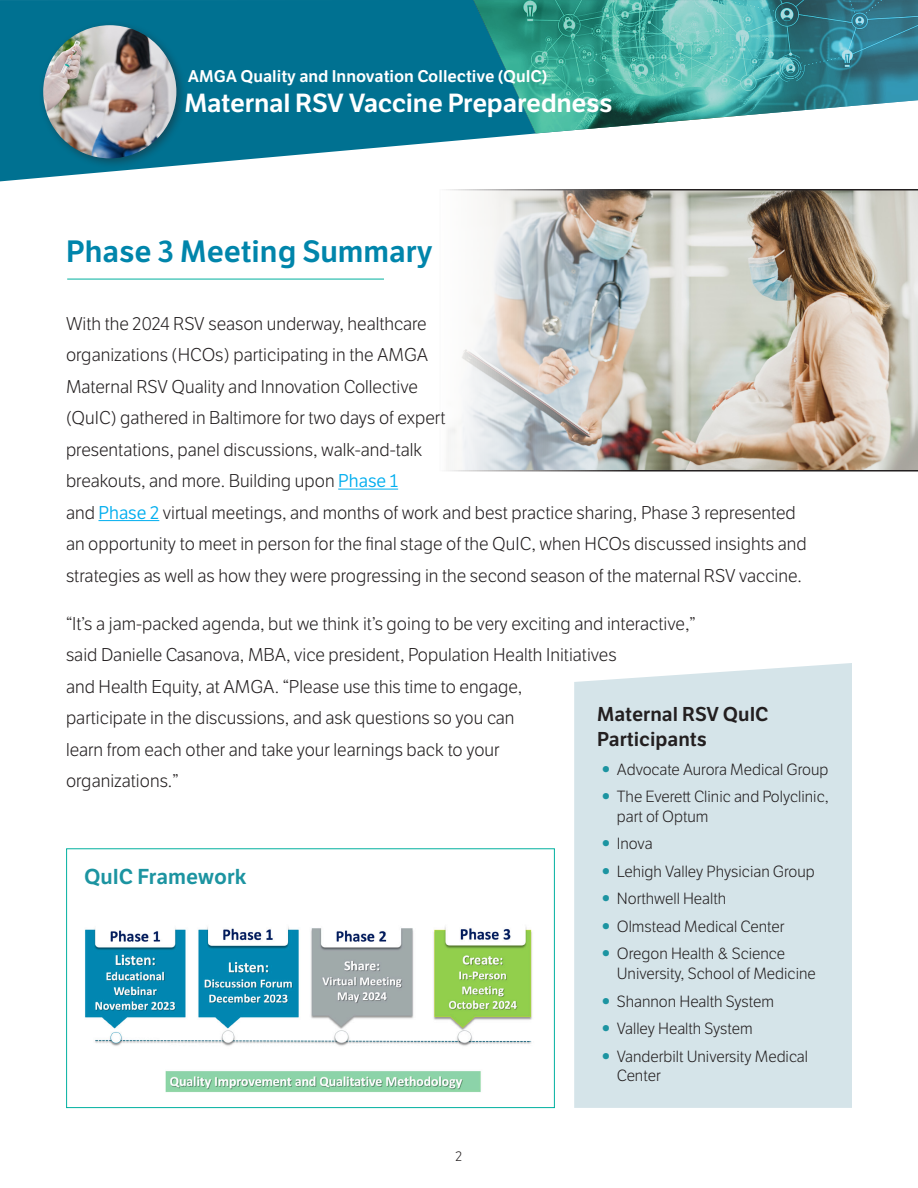
<style>
.page{position:relative;width:918px;height:1188px;background:#fff}
.page>*{position:absolute;margin:0;border:0;box-sizing:border-box;transform-origin:0 0}
.Headers_18pt{font:600 30px "LFT Etica";color:#0085ab}
.t1{font:600 25.5px "LFT Etica";letter-spacing:-.01em;color:#fff}
.t2{font:600 21px "LFT Etica";color:#1c94a1}
.t3{font:600 19.5px/24.3px "LFT Etica";color:#231f20}
.t4{font:300 18px/31.5px "LFT Etica";color:#231f20}
.t5{font:600 16.5px "LFT Etica";color:#fff}
.t6{font:300 15.75px/20px "LFT Etica";color:#231f20}
.t7{font:300 13.5px "LFT Etica";color:#231f20}
.s1{font-weight:400;color:#00aeef}
.s2{font-size:28.5px;color:#1c94a1}
</style>
<div class="page">
<svg style="left:0;top:0;width:536px;height:181px;fill:#007191"></svg>
<div style="left:38px;top:20px;width:150px;height:150px;background:#231f20;opacity:.44"></div>
<img style="left:43px;top:25px;width:133px;height:133px;border-radius:67px">
<svg style="left:473px;top:0;width:445px;height:133px;background:#4fa3a2"></svg>
<hr style="left:338px;top:489px;width:60px;height:1px;background:#00aeef">
<hr style="left:99px;top:520px;width:60px;height:1px;background:#00aeef">
<div style="left:574px;top:663px;width:278px;height:445px;background:#d5e4e9"></div>
<hr style="left:67px;top:279px;width:317px;height:1px;background:#00b09f">
<img style="left:446px;top:189px;width:472px;height:283px">
<img style="left:85px;top:927px;width:447px;height:165px">
<div style="left:66px;top:848px;width:489px;height:260px;border:1px solid #00b09f"></div>
<p class="t5" style="left:188px;top:66px;width:361px">AMGA Quality and Innovation Collective (QuIC)</p>
<h2 class="t1" style="left:184px;top:87px;width:430px">Maternal RSV Vaccine Preparedness</h2>
<p class="Headers_18pt" style="left:66px;top:233px;width:368px">Phase 3 Meeting Summary</p>
<p class="t4" style="left:66px;top:308px;width:742px">With the 2024 RSV season underway, healthcare<br>organizations (HCOs) participating in the AMGA<br>Maternal RSV Quality and Innovation Collective<br>(QuIC) gathered in Baltimore for two days of expert<br>presentations, panel discussions, walk-and-talk<br>breakouts, and more. Building upon <span class="s1">Phase 1<br></span>and <span class="s1">Phase 2</span> virtual meetings, and months of work and best practice sharing, Phase 3 represented an opportunity to meet in person for the final stage of the QuIC, when HCOs discussed insights and strategies as well as how they were progressing in the second season of the maternal RSV vaccine.</p>
<p class="t4" style="left:66px;top:608px;width:631px">“It’s a jam-packed agenda, but we think it’s going to be very exciting and interactive,” said Danielle Casanova, MBA, vice president, Population Health Initiatives<br>and Health Equity, at AMGA. “Please use this time to engage,<br>participate in the discussions, and ask questions so you can<br>learn from each other and take your learnings back to your<br>organizations.”</p>
<p class="t3" style="left:597px;top:703px;width:173px">Maternal RSV QuIC<br>Participants</p>
<p class="t6" style="left:599px;top:760px;width:231px"><span class="s2">•</span> Advocate Aurora Medical Group</p>
<p class="t6" style="left:617px;top:787px;width:213px;text-indent:-18px"><span class="s2">•</span> The Everett Clinic and Polyclinic, part of Optum</p>
<p class="t6" style="left:599px;top:834px;width:55px"><span class="s2">•</span> Inova</p>
<p class="t6" style="left:599px;top:862px;width:218px"><span class="s2">•</span> Lehigh Valley Physician Group</p>
<p class="t6" style="left:599px;top:889px;width:129px"><span class="s2">•</span> Northwell Health</p>
<p class="t6" style="left:599px;top:917px;width:187px"><span class="s2">•</span> Olmstead Medical Center</p>
<p class="t6" style="left:617px;top:944px;width:201px;text-indent:-18px"><span class="s2">•</span> Oregon Health &amp; Science<br>University, School of Medicine</p>
<p class="t6" style="left:599px;top:992px;width:177px"><span class="s2">•</span> Shannon Health System</p>
<p class="t6" style="left:599px;top:1019px;width:155px"><span class="s2">•</span> Valley Health System</p>
<p class="t6" style="left:617px;top:1047px;width:193px;text-indent:-18px"><span class="s2">•</span> Vanderbilt University Medical<br>Center</p>
<p class="t2" style="left:84px;top:864px;width:164px">QuIC Framework</p>
<p class="t7" style="left:456px;top:1149px;width:8px">2</p>
</div>
